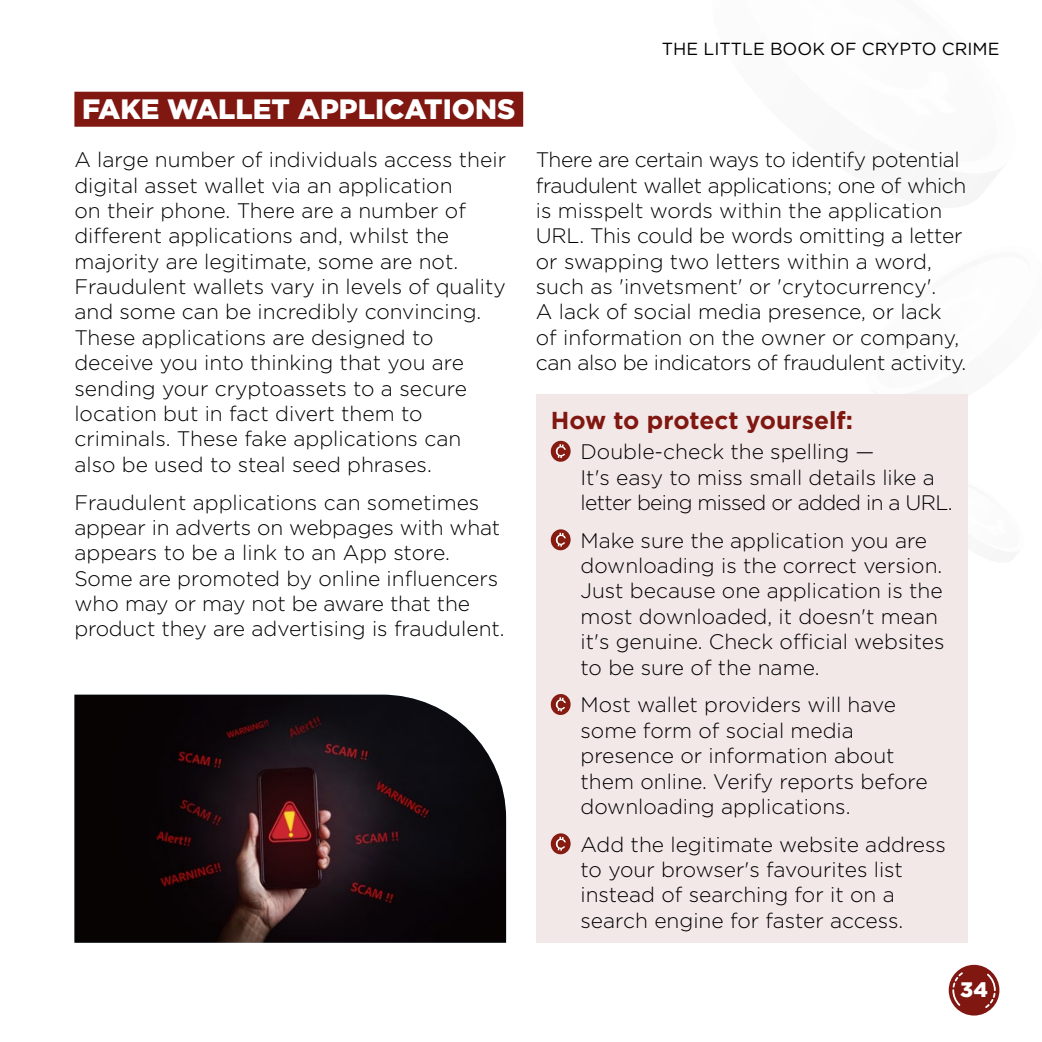
<style>
.page{position:relative;width:1042px;height:1042px;background:#fff}
.page>*{position:absolute;margin:0;border:0;box-sizing:border-box;transform-origin:0 0}
.t1{font:900 28px "Gotham";color:#fff}
.t2{font:700 24.5px "Gotham";color:#801710}
.t3{font:300 21px/25.4px "Gotham";color:#000}
.t4{font:900 21px "Gotham";color:#fff}
.t5{font:17.5px "Gotham";color:#000}
</style>
<div class="page">
<svg style="left:967px;top:477px;width:1px;height:86px"></svg>
<img style="left:967px;top:497px;width:1px;height:36px">
<div style="left:74px;top:92px;width:449px;height:35px;background:#801710"></div>
<div style="left:536px;top:394px;width:431px;height:549px;background:#f2e8e7"></div>
<svg style="left:551px;top:441px;width:19px;height:21px"></svg>
<svg style="left:551px;top:529px;width:19px;height:21px"></svg>
<svg style="left:551px;top:694px;width:19px;height:21px"></svg>
<svg style="left:551px;top:833px;width:19px;height:21px"></svg>
<img style="left:74px;top:694px;width:432px;height:249px">
<svg style="left:948px;top:965px;width:51px;height:50px"></svg>
<h1 class="t1" style="left:82px;top:90px;width:435px">FAKE WALLET APPLICATIONS</h1>
<p class="t3" style="left:74px;top:146px;width:433px">A large number of individuals access their digital asset wallet via an application<br>on their phone. There are a number of different applications and, whilst the majority are legitimate, some are not.<br>Fraudulent wallets vary in levels of quality and some can be incredibly convincing.<br>These applications are designed to deceive you into thinking that you are sending your cryptoassets to a secure location but in fact divert them to criminals. These fake applications can also be used to steal seed phrases.</p>
<p class="t3" style="left:74px;top:489px;width:432px">Fraudulent applications can sometimes appear in adverts on webpages with what appears to be a link to an App store.<br>Some are promoted by online influencers who may or may not be aware that the product they are advertising is fraudulent.</p>
<p class="t5" style="left:662px;top:38px;width:339px">THE LITTLE BOOK OF CRYPTO CRIME</p>
<p class="t3" style="left:536px;top:146px;width:432px">There are certain ways to identify potential fraudulent wallet applications; one of which is misspelt words within the application URL. This could be words omitting a letter or swapping two letters within a word, such as 'invetsment' or 'crytocurrency'.<br>A lack of social media presence, or lack of information on the owner or company, can also be indicators of fraudulent activity.</p>
<p class="t2" style="left:551px;top:404px;width:304px">How to protect yourself:</p>
<p class="t3" style="left:580px;top:438px;width:374px">Double-check the spelling —<br>It's easy to miss small details like a letter being missed or added in a URL.</p>
<p class="t3" style="left:580px;top:527px;width:365px">Make sure the application you are downloading is the correct version.<br>Just because one application is the most downloaded, it doesn't mean it's genuine. Check official websites to be sure of the name.</p>
<p class="t3" style="left:580px;top:692px;width:349px">Most wallet providers will have some form of social media presence or information about them online. Verify reports before downloading applications.</p>
<p class="t3" style="left:580px;top:831px;width:367px">Add the legitimate website address to your browser's favourites list instead of searching for it on a search engine for faster access.</p>
<p class="t4" style="left:960px;top:975px;width:29px">34</p>
</div>
